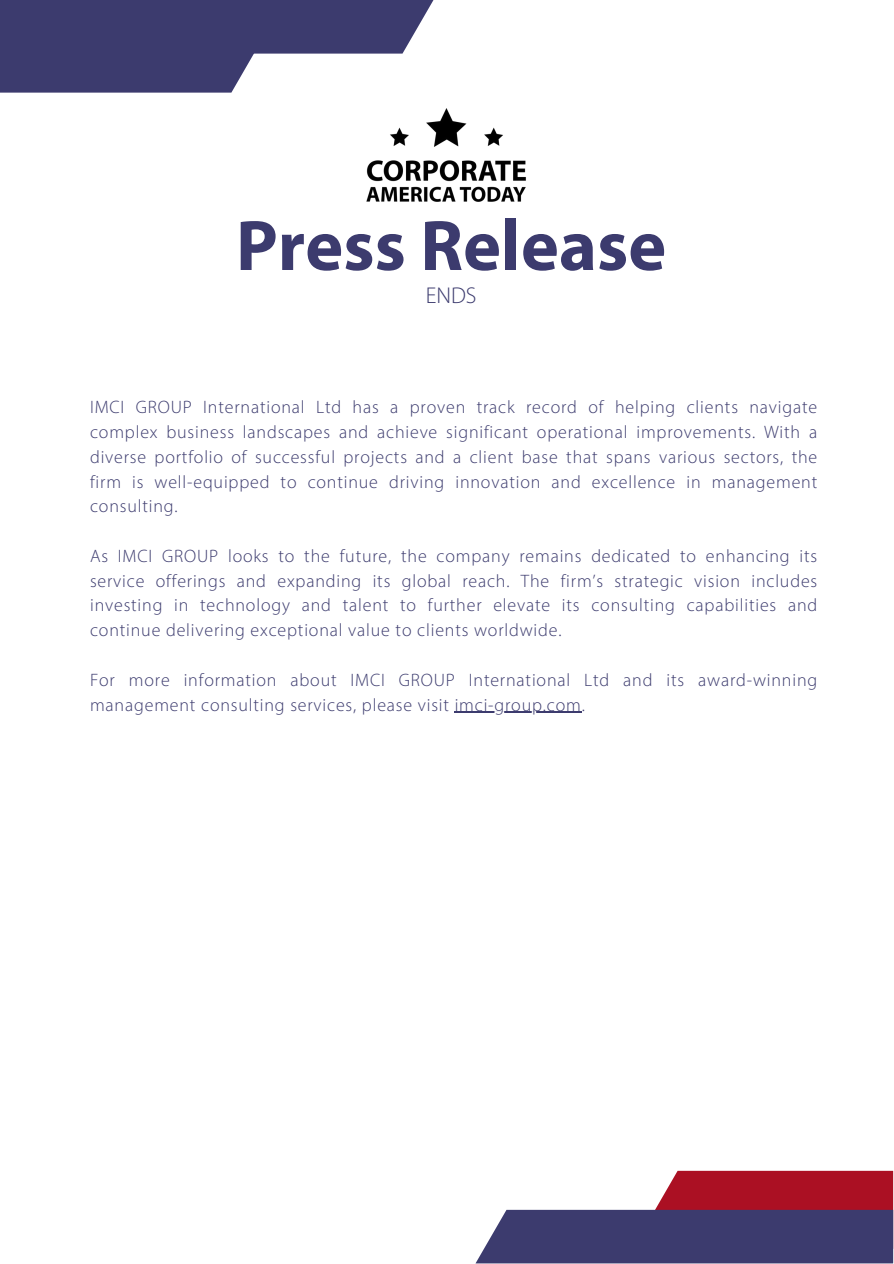
<style>
.page{position:relative;width:894px;height:1264px;background:#fff}
.page>*{position:absolute;margin:0;border:0;box-sizing:border-box;transform-origin:0 0}
.t1{font:700 72px "Myriad Pro";color:#3c3b6e}
.t2{font:300 22.95px "Myriad Pro";color:#3c3b6e}
.t3{font:300 18px/24.8px "Myriad Pro";letter-spacing:.045em;color:#3c3b6e;text-align:justify}
</style>
<div class="page">
<svg style="left:0;top:0;width:433px;height:93px"></svg>
<svg style="left:476px;top:1170px;width:416px;height:93px"></svg>
<img style="left:366px;top:109px;width:160px;height:93px">
<hr style="left:454px;top:711px;width:127px;height:1px;background:#3c3b6e">
<h1 class="t1" style="left:236px;top:216px;width:431px">Press Release</h1>
<p class="t2" style="left:425px;top:285px;width:52px">ENDS</p>
<h1 class="t3" style="left:90px;top:396px;width:728px">IMCI GROUP International Ltd has a proven track record of helping clients navigate complex business landscapes and achieve significant operational improvements. With a diverse portfolio of successful projects and a client base that spans various sectors, the firm is well-equipped to continue driving innovation and excellence in management consulting.</h1>
<p class="t3" style="left:90px;top:545px;width:728px">As IMCI GROUP looks to the future, the company remains dedicated to enhancing its service offerings and expanding its global reach. The firm’s strategic vision includes investing in technology and talent to further elevate its consulting capabilities and continue delivering exceptional value to clients worldwide.</p>
<p class="t3" style="left:90px;top:669px;width:728px">For more information about IMCI GROUP International Ltd and its award-winning management consulting services, please visit imci-group.com.</p>
</div>
